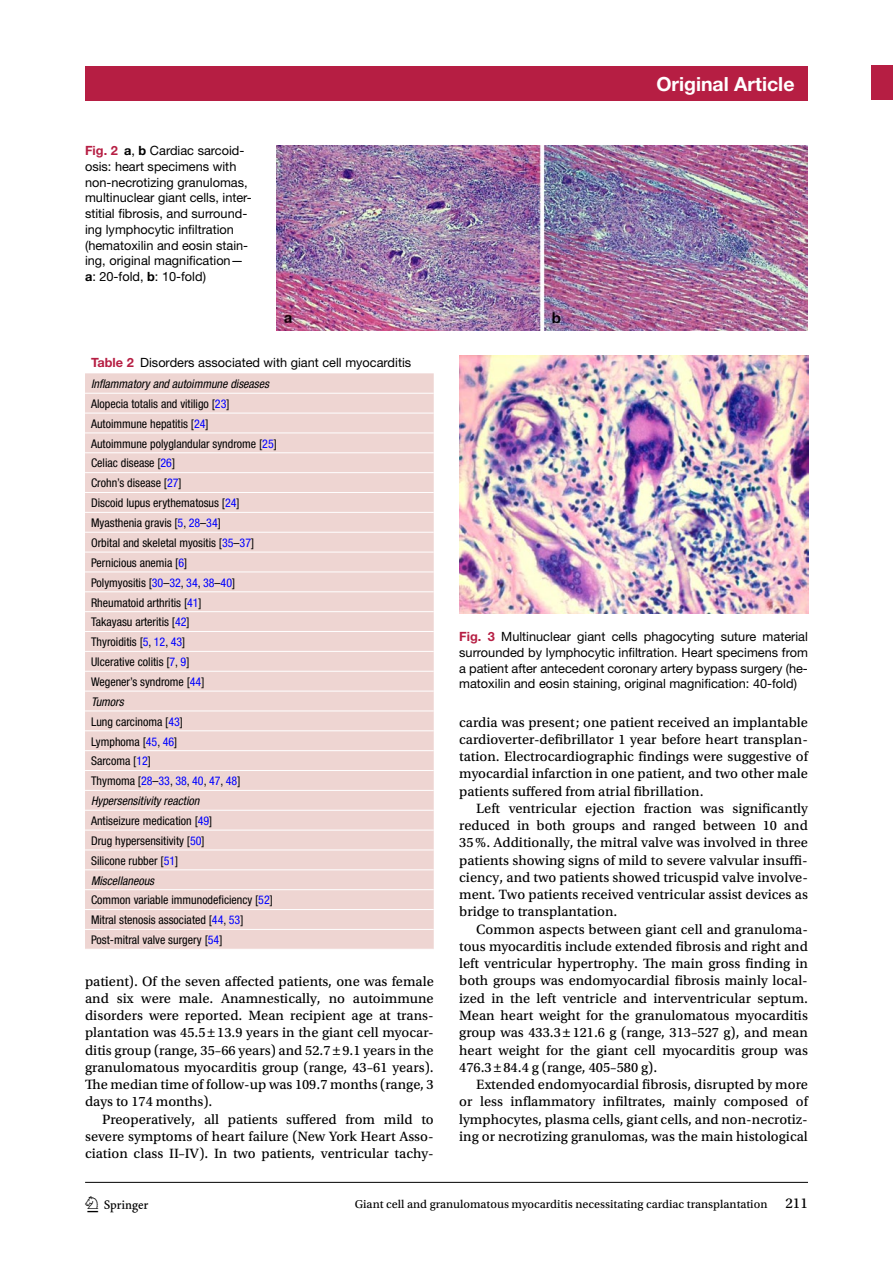
<style>
.page{position:relative;width:893px;height:1263px;background:#fff}
.page>*{position:absolute;margin:0;border:0;box-sizing:border-box;transform-origin:0 0}
.t1{font:22.5px "Springnew";color:#000}
.t2{font:700 19.5px "Helvetica Neue";color:#fff}
.t3{font:14.25px/17.2px "Utopia Std Capt";color:#000;text-align:justify}
.t4{font:12.75px/15.8px "Helvetica Neue";color:#000;text-align:justify}
.t5{font:condensed 12px/19.8px "Helvetica Neue";color:#000}
.t6{font:12px "Utopia Std Capt";color:#000}
.s1{font-weight:700;color:#b61e43}
.s2{font-weight:700}
.s3{font-style:italic}
.s4{color:#00f}
.s5{font-size:15px}
</style>
<div class="page">
<div style="left:85px;top:66px;width:722px;height:34px;background:#b61e43"></div>
<div style="left:872px;top:66px;width:21px;height:34px;background:#b61e43"></div>
<hr style="left:85px;top:1182px;width:723px;height:1px;background:#000">
<img style="left:459px;top:356px;width:349px;height:257px">
<img style="left:277px;top:145px;width:531px;height:185px">
<div style="left:85px;top:373px;width:349px;height:576px;background:#eed5d2"></div>
<hr style="left:85px;top:393px;width:349px;height:1px;background:#fff">
<hr style="left:85px;top:413px;width:349px;height:1px;background:#fff">
<hr style="left:85px;top:433px;width:349px;height:1px;background:#fff">
<hr style="left:85px;top:452px;width:349px;height:1px;background:#fff">
<hr style="left:85px;top:472px;width:349px;height:1px;background:#fff">
<hr style="left:85px;top:492px;width:349px;height:1px;background:#fff">
<hr style="left:85px;top:512px;width:349px;height:1px;background:#fff">
<hr style="left:85px;top:532px;width:349px;height:1px;background:#fff">
<hr style="left:85px;top:552px;width:349px;height:1px;background:#fff">
<hr style="left:85px;top:572px;width:349px;height:1px;background:#fff">
<hr style="left:85px;top:591px;width:349px;height:1px;background:#fff">
<hr style="left:85px;top:611px;width:349px;height:1px;background:#fff">
<hr style="left:85px;top:631px;width:349px;height:1px;background:#fff">
<hr style="left:85px;top:651px;width:349px;height:1px;background:#fff">
<hr style="left:85px;top:671px;width:349px;height:1px;background:#fff">
<hr style="left:85px;top:691px;width:349px;height:1px;background:#fff">
<hr style="left:85px;top:710px;width:349px;height:1px;background:#fff">
<hr style="left:85px;top:730px;width:349px;height:1px;background:#fff">
<hr style="left:85px;top:750px;width:349px;height:1px;background:#fff">
<hr style="left:85px;top:770px;width:349px;height:1px;background:#fff">
<hr style="left:85px;top:790px;width:349px;height:1px;background:#fff">
<hr style="left:85px;top:810px;width:349px;height:1px;background:#fff">
<hr style="left:85px;top:830px;width:349px;height:1px;background:#fff">
<hr style="left:85px;top:849px;width:349px;height:1px;background:#fff">
<hr style="left:85px;top:869px;width:349px;height:1px;background:#fff">
<hr style="left:85px;top:889px;width:349px;height:1px;background:#fff">
<hr style="left:85px;top:909px;width:349px;height:1px;background:#fff">
<hr style="left:85px;top:929px;width:349px;height:1px;background:#fff">
<p class="t4" style="left:85px;top:142px;width:168px;text-align:left"><span class="s1">Fig. 2</span> <span class="s2">a</span>, <span class="s2">b</span> Cardiac sarcoid&shy;osis: heart specimens with non-necrotizing granulomas, multinuclear giant cells, inter&shy;stitial fibrosis, and surround&shy;ing lymphocytic infiltration (hematoxilin and eosin stain&shy;ing, original magnification— <span class="s2">a</span>: 20-fold, <span class="s2">b</span>: 10-fold)</p>
<h2 class="t2" style="left:656px;top:72px;width:140px">Original Article</h2>
<p class="t4" style="left:91px;top:355px;width:322px"><span class="s1">Table 2</span> Disorders associated with giant cell myocarditis</p>
<p class="t5" style="left:91px;top:374px;width:187px"><span class="s3">Inflammatory and autoimmune diseases<br></span>Alopecia totalis and vitiligo [<span class="s4">23</span>]<br>Autoimmune hepatitis [<span class="s4">24</span>]<br>Autoimmune polyglandular syndrome [<span class="s4">25</span>]<br>Celiac disease [<span class="s4">26</span>]<br>Crohn’s disease [<span class="s4">27</span>]<br>Discoid lupus erythematosus [<span class="s4">24</span>]<br>Myasthenia gravis [<span class="s4">5</span>, <span class="s4">28</span>–<span class="s4">34</span>]<br>Orbital and skeletal myositis [<span class="s4">35</span>–<span class="s4">37</span>]<br>Pernicious anemia [<span class="s4">6</span>]<br>Polymyositis [<span class="s4">30</span>–<span class="s4">32</span>, <span class="s4">34</span>, <span class="s4">38</span>–<span class="s4">40</span>]<br>Rheumatoid arthritis [<span class="s4">41</span>]<br>Takayasu arteritis [<span class="s4">42</span>]<br>Thyroiditis [<span class="s4">5</span>, <span class="s4">12</span>, <span class="s4">43</span>]<br>Ulcerative colitis [<span class="s4">7</span>, <span class="s4">9</span>]<br>Wegener’s syndrome [<span class="s4">44</span>]<br><span class="s3">Tumors<br></span>Lung carcinoma [<span class="s4">43</span>]<br>Lymphoma [<span class="s4">45</span>, <span class="s4">46</span>]<br>Sarcoma [<span class="s4">12</span>]<br>Thymoma [<span class="s4">28</span>–<span class="s4">33</span>, <span class="s4">38</span>, <span class="s4">40</span>, <span class="s4">47</span>, <span class="s4">48</span>]<br><span class="s3">Hypersensitivity reaction<br></span>Antiseizure medication [<span class="s4">49</span>]<br>Drug hypersensitivity [<span class="s4">50</span>]<br>Silicone rubber [<span class="s4">51</span>]<br><span class="s3">Miscellaneous<br></span>Common variable immunodeficiency [<span class="s4">52</span>]<br>Mitral stenosis associated [<span class="s4">44</span>, <span class="s4">53</span>]<br>Post-mitral valve surgery [<span class="s4">54</span>]</p>
<p class="t3" style="left:85px;top:972px;width:350px">patient). Of the seven affected patients, one was female and six were male. Anamnestically, no autoimmune disorders were reported. Mean recipient age at trans&shy;plantation was 45.5±13.9 years in the giant cell myocar&shy;ditis group (range, 35–66 years) and 52.7±9.1 years in the granulomatous myocarditis group (range, 43–61 years).<br>The median time of follow-up was 109.7 months (range, 3 days to 174 months).</p>
<p class="t3" style="left:85px;top:1111px;width:350px;text-indent:17px">Preoperatively, all patients suffered from mild to severe symptoms of heart failure (New York Heart Asso&shy;ciation class II–IV). In two patients, ventricular tachy-</p>
<p class="t4" style="left:459px;top:628px;width:350px"><span class="s1">Fig. 3</span> Multinuclear giant cells phagocyting suture material surrounded by lymphocytic infiltration. Heart specimens from a patient after antecedent coronary artery bypass surgery (he&shy;matoxilin and eosin staining, original magnification: 40-fold)</p>
<p class="t3" style="left:459px;top:714px;width:350px">cardia was present; one patient received an implantable cardioverter-defibrillator 1 year before heart transplan&shy;tation. Electrocardiographic findings were suggestive of myocardial infarction in one patient, and two other male patients suffered from atrial fibrillation.</p>
<p class="t3" style="left:459px;top:800px;width:350px;text-indent:17px">Left ventricular ejection fraction was significantly reduced in both groups and ranged between 10 and 35%. Additionally, the mitral valve was involved in three patients showing signs of mild to severe valvular insuffi&shy;ciency, and two patients showed tricuspid valve involve&shy;ment. Two patients received ventricular assist devices as bridge to transplantation.</p>
<p class="t3" style="left:459px;top:921px;width:350px;text-indent:17px">Common aspects between giant cell and granuloma&shy;tous myocarditis include extended fibrosis and right and left ventricular hypertrophy. The main gross finding in both groups was endomyocardial fibrosis mainly local&shy;ized in the left ventricle and interventricular septum.<br>Mean heart weight for the granulomatous myocarditis group was 433.3±121.6 g (range, 313–527 g), and mean heart weight for the giant cell myocarditis group was 476.3±84.4 g (range, 405–580 g).</p>
<p class="t3" style="left:459px;top:1076px;width:350px;text-indent:17px">Extended endomyocardial fibrosis, disrupted by more or less inflammatory infiltrates, mainly composed of lymphocytes, plasma cells, giant cells, and non-necrotiz&shy;ing or necrotizing granulomas, was the main histological</p>
<h1 class="t1" style="left:87px;top:1196px;width:63px">1 3</h1>
<p class="t6" style="left:355px;top:1198px;width:455px">Giant cell and granulomatous myocarditis necessitating cardiac transplantation <span class="s5">211</span></p>
</div>
